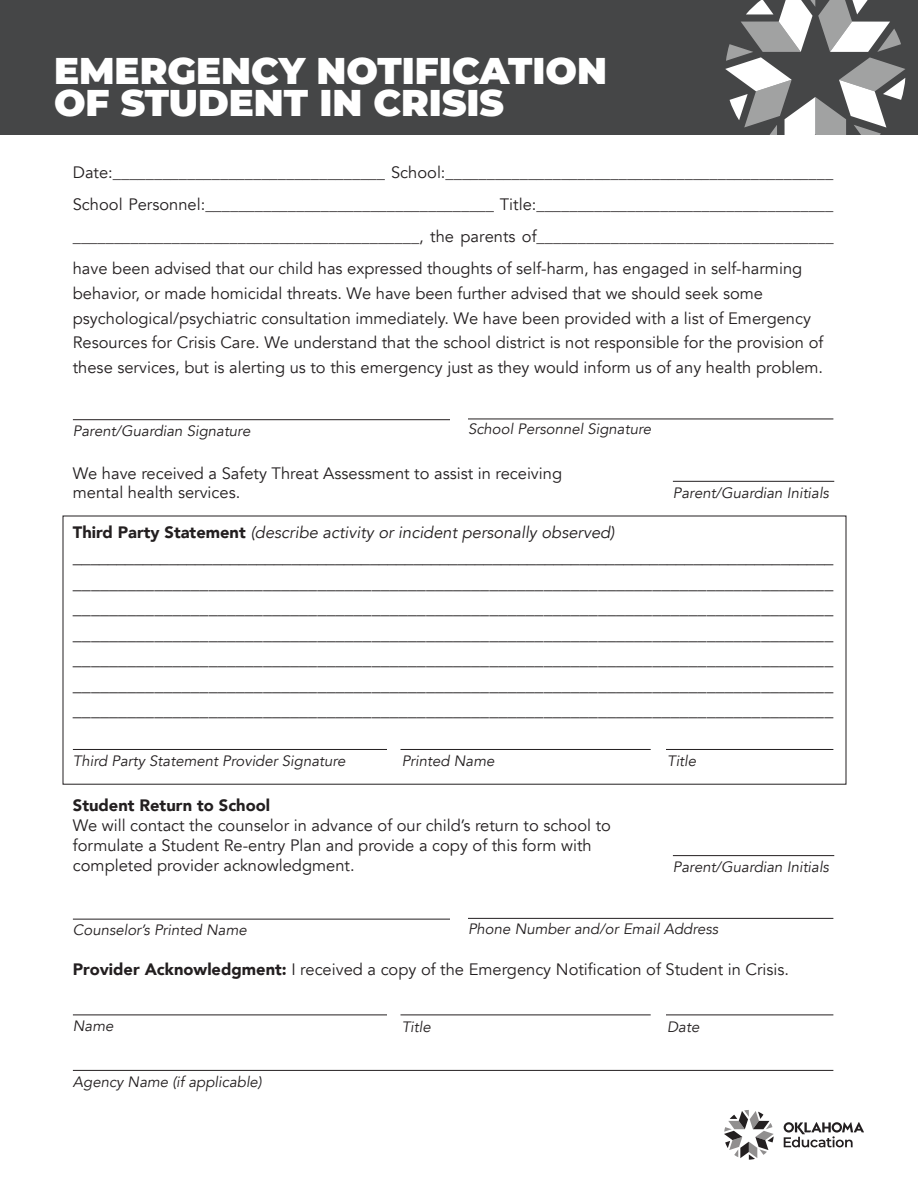
<style>
.page{position:relative;width:918px;height:1188px;background:#fff}
.page>*{position:absolute;margin:0;border:0;box-sizing:border-box;transform-origin:0 0}
.t1{font:900 37.2px/31.5px "Montserrat";color:#fff}
.t2{font:18px/25.5px "Minion Pro";color:#231f20;text-align:justify}
.t3{font:16.5px/32px "Avenir";color:#231f20}
.t4{font:italic 16.5px "Avenir";color:#231f20}
.t5{font:900 16.5px "Avenir";color:#231f20}
.t6{font:italic 15px "Avenir";color:#231f20}
.s1{font-weight:900;font-style:normal}
.s2{font-weight:900}
</style>
<div class="page">
<hr style="left:73px;top:419px;width:377px;height:1px;background:#231f20">
<hr style="left:468px;top:419px;width:365px;height:1px;background:#231f20">
<hr style="left:673px;top:481px;width:161px;height:1px;background:#231f20">
<hr style="left:73px;top:749px;width:314px;height:1px;background:#231f20">
<hr style="left:400px;top:749px;width:251px;height:1px;background:#231f20">
<hr style="left:666px;top:749px;width:167px;height:1px;background:#231f20">
<hr style="left:673px;top:855px;width:161px;height:1px;background:#231f20">
<hr style="left:73px;top:919px;width:377px;height:1px;background:#231f20">
<hr style="left:468px;top:918px;width:365px;height:1px;background:#231f20">
<hr style="left:73px;top:1015px;width:314px;height:1px;background:#231f20">
<hr style="left:400px;top:1015px;width:251px;height:1px;background:#231f20">
<hr style="left:666px;top:1015px;width:167px;height:1px;background:#231f20">
<hr style="left:73px;top:1070px;width:760px;height:1px;background:#231f20">
<div style="left:0;top:0;width:918px;height:135px;background:#454647"></div>
<svg style="left:725px;top:0;width:180px;height:135px"></svg>
<svg style="left:724px;top:1110px;width:50px;height:50px"></svg>
<svg style="left:784px;top:1122px;width:80px;height:25px"></svg>
<p class="t1" style="left:54px;top:53px;width:555px">EMERGENCY NOTIFICATION<br>OF STUDENT IN CRISIS</p>
<p class="t3" style="left:73px;top:157px;width:762px;text-align:justify">Date:_________________________________ School:_______________________________________________ School Personnel:___________________________________ Title:____________________________________ __________________________________________, the parents of____________________________________ have been advised that our child has expressed thoughts of self-harm, has engaged in self-harming</p>
<p class="t3" style="left:73px;top:281px;width:752px;line-height:24.8px">behavior, or made homicidal threats. We have been further advised that we should seek some psychological/psychiatric consultation immediately. We have been provided with a list of Emergency Resources for Crisis Care. We understand that the school district is not responsible for the provision of these services, but is alerting us to this emergency just as they would inform us of any health problem.</p>
<p class="t6" style="left:73px;top:422px;width:179px">Parent/Guardian Signature</p>
<p class="t6" style="left:468px;top:420px;width:185px">School Personnel Signature</p>
<p class="t3" style="left:73px;top:457px;width:491px">We have received a Safety Threat Assessment to assist in receiving</p>
<p class="t3" style="left:73px;top:477px;width:169px">mental health services.</p>
<p class="t6" style="left:673px;top:484px;width:158px">Parent/Guardian Initials</p>
<p class="t4" style="left:73px;top:522px;width:543px"><span class="s1">Third Party Statement</span> (describe activity or incident personally observed)</p>
<p class="t2" style="left:73px;top:545px;width:762px">_______________________________________________________________________________________ ____________________________________________________________________________________ ____________________________________________________________________________________ ____________________________________________________________________________________ ____________________________________________________________________________________ ____________________________________________________________________________________ ____________________________________________________________________________________</p>
<p class="t6" style="left:73px;top:751px;width:274px">Third Party Statement Provider Signature</p>
<p class="t6" style="left:402px;top:752px;width:94px">Printed Name</p>
<p class="t6" style="left:667px;top:752px;width:31px">Title</p>
<p class="t5" style="left:73px;top:791px;width:199px">Student Return to School</p>
<p class="t3" style="left:73px;top:816px;width:540px;line-height:19.8px">We will contact the counselor in advance of our child’s return to school to formulate a Student Re-entry Plan and provide a copy of this form with completed provider acknowledgment.</p>
<p class="t6" style="left:673px;top:858px;width:158px">Parent/Guardian Initials</p>
<p class="t6" style="left:73px;top:921px;width:175px">Counselor’s Printed Name</p>
<p class="t6" style="left:468px;top:920px;width:252px">Phone Number and/or Email Address</p>
<p class="t3" style="left:73px;top:954px;width:718px"><span class="s2">Provider Acknowledgment:</span> I received a copy of the Emergency Notification of Student in Crisis.</p>
<p class="t6" style="left:73px;top:1017px;width:42px">Name</p>
<p class="t6" style="left:402px;top:1018px;width:31px">Title</p>
<p class="t6" style="left:667px;top:1018px;width:34px">Date</p>
<p class="t6" style="left:73px;top:1072px;width:190px">Agency Name (if applicable)</p>
</div>
